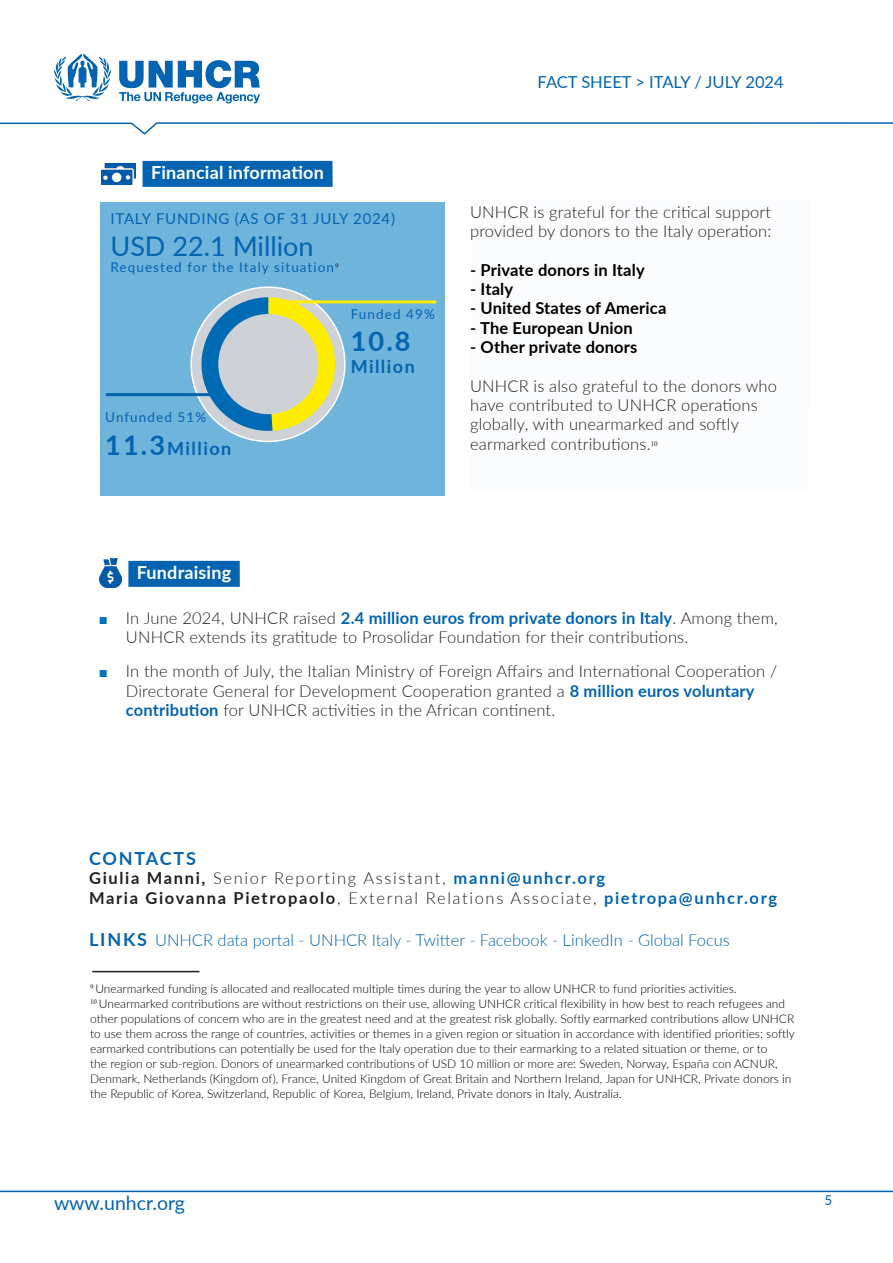
<style>
.page{position:relative;width:893px;height:1263px;background:#fff}
.page>*{position:absolute;margin:0;border:0;box-sizing:border-box;transform-origin:0 0}
.t1{font:27px "Lato";color:#0464b1}
.t2{font:700 27px "Lato";color:#0464b1}
.t3{font:19.5px "Lato";color:#0464b1}
.t4{font:700 18px "Lato";letter-spacing:.01em;color:#fff}
.t5{font:700 18px "Lato";letter-spacing:.08em;color:#0464b1}
.t6{font:700 18px "Lato";letter-spacing:.1em;color:#0464b1}
.t7{font:300 16.5px/19.4px "Lato";letter-spacing:.01em;color:#231f20}
.t8{font:300 16.5px "Lato";letter-spacing:.1em;color:#231f20}
.t9{font:700 16.5px "Lato";letter-spacing:.01em;color:#000}
.t10{font:300 16.5px "Lato";color:#0464b1}
.t11{font:16.5px "Lato";color:#0464b1}
.t12{font:15px "Lato";letter-spacing:.05em;color:#0464b1}
.t13{font:13.5px "Lato";letter-spacing:.08em;color:#0464b1}
.t14{font:300 12px/15px "Lato";color:#000}
.t15{font:7.05px "Times New Roman";color:#231f20}
.s1{font-size:27px}
.s2{font-family:"Arial";font-weight:400;font-size:15px;color:#0072bc}
.s3{font-weight:700;color:#0464b1}
.s4{font-weight:700}
.s5{font-weight:700;font-size:18px}
</style>
<div class="page">
<svg style="left:0;top:122px;width:893px;height:13px"></svg>
<hr style="left:0;top:1191px;width:893px;height:1px;background:#0464b1">
<svg style="left:54px;top:54px;width:57px;height:47px"></svg>
<svg style="left:119px;top:60px;width:141px;height:43px"></svg>
<hr style="left:92px;top:971px;width:107px;height:1px;background:#231f20">
<div style="left:100px;top:202px;width:344px;height:293px;background:#6fb4da"></div>
<hr style="left:106px;top:393px;width:107px;height:3px;background:#0464b1">
<hr style="left:271px;top:300px;width:165px;height:3px;background:#ffed00">
<div style="left:143px;top:161px;width:190px;height:26px;background:#0464b1"></div>
<img style="left:101px;top:163px;width:34px;height:22px">
<img style="left:100px;top:559px;width:21px;height:28px">
<div style="left:128px;top:561px;width:112px;height:26px;background:#0464b1"></div>
<svg style="left:181px;top:286px;width:174px;height:157px"></svg>
<p class="t4" style="left:151px;top:159px;width:174px">Financial information</p>
<p class="t12" style="left:111px;top:208px;width:286px">ITALY FUNDING (AS OF 31 JULY 2024)</p>
<p class="t1" style="left:111px;top:227px;width:205px">USD 22.1 Million</p>
<p class="t13" style="left:111px;top:258px;width:230px">Requested for the Italy situation<sup>9</sup></p>
<p class="t13" style="left:105px;top:408px;width:102px">Unfunded 51%</p>
<p class="t5" style="left:105px;top:435px;width:128px"><span class="s1">11.3</span>Million</p>
<p class="t13" style="left:351px;top:304px;width:86px">Funded 49%</p>
<p class="t2" style="left:351px;top:321px;width:61px">10.8</p>
<p class="t5" style="left:351px;top:353px;width:66px">Million</p>
<h3 class="t11" style="left:538px;top:70px;width:248px">FACT SHEET &gt; ITALY / JULY 2024</h3>
<p class="t7" style="left:470px;top:201px;width:303px">UNHCR is grateful for the critical support provided by donors to the Italy operation:</p>
<p class="t9" style="left:470px;top:257px;width:176px">- Private donors in Italy</p>
<p class="t9" style="left:470px;top:277px;width:45px">- Italy</p>
<p class="t9" style="left:470px;top:296px;width:198px">- United States of America</p>
<p class="t9" style="left:470px;top:315px;width:164px">- The European Union</p>
<p class="t9" style="left:470px;top:335px;width:169px">- Other private donors</p>
<p class="t7" style="left:470px;top:375px;width:308px">UNHCR is also grateful to the donors who have contributed to UNHCR operations globally, with unearmarked and softly earmarked contributions.</p>
<p class="t15" style="left:651px;top:438px;width:8px">10</p>
<p class="t4" style="left:137px;top:559px;width:96px">Fundraising</p>
<p class="t7" style="left:126px;top:607px;width:653px;text-indent:-27px"><span class="s2">■</span> In June 2024, UNHCR raised <span class="s3">2.4 million euros from private donors in Italy</span>. Among them,<br>UNHCR extends its gratitude to Prosolidar Foundation for their contributions.</p>
<p class="t7" style="left:126px;top:661px;width:653px;text-indent:-27px"><span class="s2">■</span> In the month of July, the Italian Ministry of Foreign Affairs and International Cooperation /<br>Directorate General for Development Cooperation granted a <span class="s3">8 million euros voluntary contribution</span> for UNHCR activities in the African continent.</p>
<p class="t6" style="left:89px;top:845px;width:108px">CONTACTS</p>
<p class="t8" style="left:89px;top:867px;width:517px"><span class="s4">Giulia Manni,</span> Senior Reporting Assistant, <span class="s3">manni@unhcr.org</span></p>
<p class="t8" style="left:89px;top:887px;width:689px"><span class="s4">Maria Giovanna Pietropaolo</span>, External Relations Associate, <span class="s3">pietropa@unhcr.org</span></p>
<p class="t10" style="left:89px;top:928px;width:642px"><span class="s5">LINKS</span> UNHCR data portal - UNHCR Italy - Twitter - Facebook - LinkedIn - Global Focus</p>
<p class="t14" style="left:90px;top:980px;width:648px"><sup>9</sup> Unearmarked funding is allocated and reallocated multiple times during the year to allow UNHCR to fund priorities activities.</p>
<p class="t14" style="left:90px;top:995px;width:706px"><sup>10</sup> Unearmarked contributions are without restrictions on their use, allowing UNHCR critical flexibility in how best to reach refugees and other populations of concern who are in the greatest need and at the greatest risk globally. Softly earmarked contributions allow UNHCR to use them across the range of countries, activities or themes in a given region or situation in accordance with identified priorities; softly earmarked contributions can potentially be used for the Italy operation due to their earmarking to a related situation or theme, or to<br>the region or sub-region. Donors of unearmarked contributions of USD 10 million or more are: Sweden, Norway, España con ACNUR, Denmark, Netherlands (Kingdom of), France, United Kingdom of Great Britain and Northern Ireland, Japan for UNHCR, Private donors in the Republic of Korea, Switzerland, Republic of Korea, Belgium, Ireland, Private donors in Italy, Australia.</p>
<h2 class="t3" style="left:54px;top:1189px;width:133px">www.unhcr.org</h2>
<p class="t13" style="left:825px;top:1191px;width:9px">5</p>
</div>
